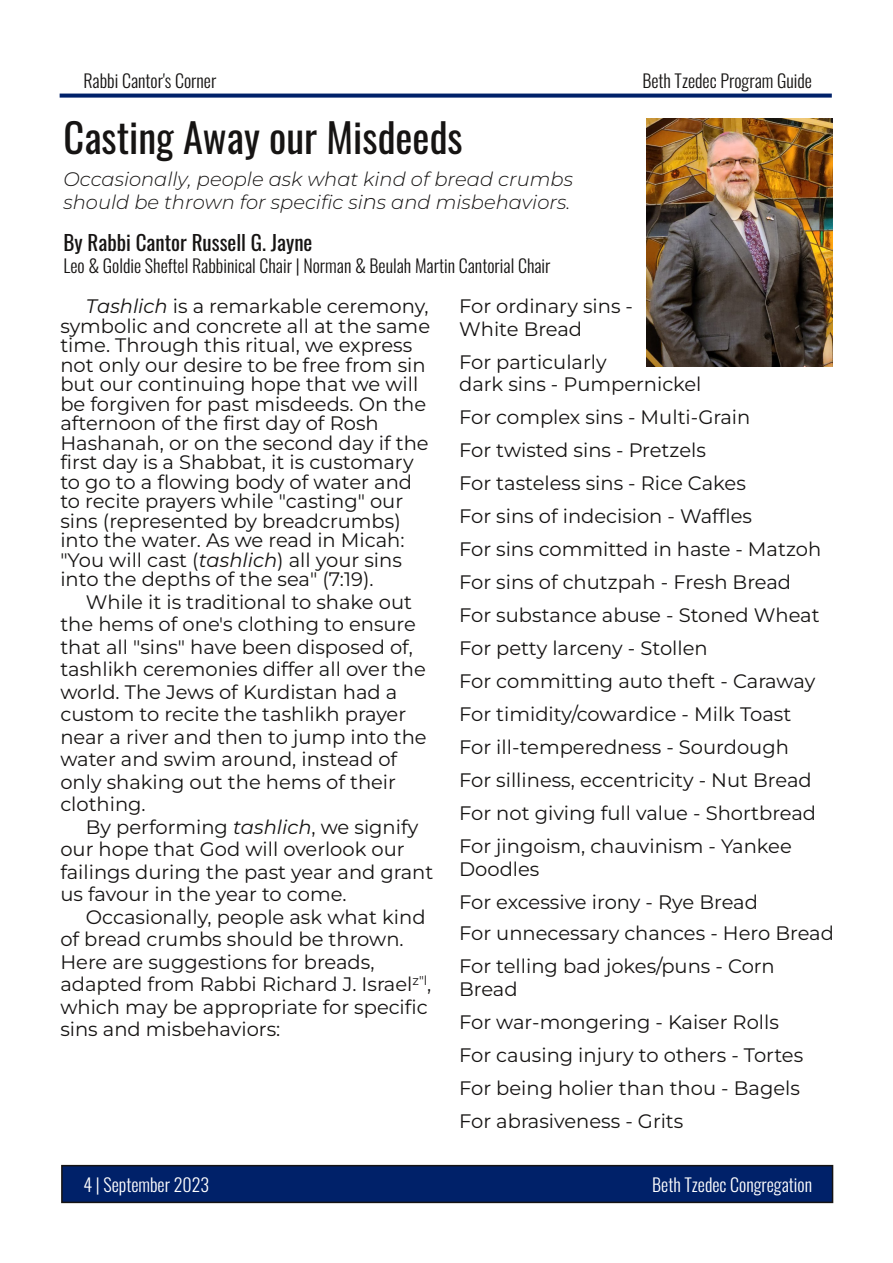
<style>
.page{position:relative;width:893px;height:1263px;background:#fff}
.page>*{position:absolute;margin:0;border:0;box-sizing:border-box;transform-origin:0 0}
.t1{font:40.5px "Oswald";color:#161413}
.t2{font:21px "Oswald";color:#161413}
.t3{font:19.5px/22.5px "Montserrat";color:#161413}
.t4{font:italic 300 19.5px/22.5px "Montserrat";color:#161413}
.t5{font:300 18px "Oswald";color:#161413}
.t6{font:300 18px "Oswald";color:#fff}
.s1{font-size:21px}
.s2{font-style:italic}
</style>
<div class="page">
<div style="left:62px;top:1165px;width:770px;height:37px;background:#002169"></div>
<div style="left:61px;top:1165px;width:772px;height:38px;border:2px solid #161413"></div>
<div style="left:60px;top:94px;width:772px;height:4px;border:2px solid #002169"></div>
<img style="left:646px;top:119px;width:186px;height:248px">
<p class="t5" style="left:83px;top:67px;width:134px">Rabbi Cantor's Corner</p>
<h1 class="t1" style="left:64px;top:105px;width:401px">Casting Away our Misdeeds</h1>
<p class="t4" style="left:64px;top:168px;width:511px">Occasionally, people ask what kind of bread crumbs should be thrown for specific si<span class="s1">n</span>s and misbehaviors.</p>
<p class="t2" style="left:64px;top:226px;width:250px">By Rabbi Cantor Russell G. Jayne</p>
<p class="t5" style="left:64px;top:252px;width:489px">Leo &amp; Goldie Sheftel Rabbinical Chair | Norman &amp; Beulah Martin Cantorial Chair</p>
<p class="t5" style="left:642px;top:67px;width:171px">Beth Tzedec Program Guide</p>
<p class="t3" style="left:60px;top:297px;width:371px;line-height:19.5px;text-indent:26px"><span class="s2">Tashlich</span> is a remarkable ceremony, symbolic and concrete all at the same time. Through this ritual, we express not only our desire to be free from sin but our continuing hope that we will be forgiven for past misdeeds. On the afternoon of the first day of Rosh Hashanah, or on the second day if the first day is a Shabbat, it is customary to go to a flowing body of water and to recite prayers while "casting" our sins (represented by breadcrumbs) into the water. As we read in Micah: "You will cast (<span class="s2">tashlich</span>) all your sins into the depths of the sea" (7:19).</p>
<p class="t3" style="left:60px;top:591px;width:368px;text-indent:26px">While it is traditional to shake out the hems of one's clothing to ensure that all "sins" have been disposed of, tashlikh ceremonies differ all over the world. The Jews of Kurdistan had a custom to recite the tashlikh prayer near a river and then to jump into the water and swim around, instead of only shaking out the hems of their clothing.</p>
<p class="t3" style="left:60px;top:816px;width:374px;text-indent:26px">By performing <span class="s2">tashlich</span>, we signify our hope that God will overlook our failings during the past year and grant us favour in the year to come.</p>
<p class="t3" style="left:60px;top:906px;width:373px;text-indent:26px">Occasionally, people ask what kind of bread crumbs should be thrown.<br>Here are suggestions for breads, adapted from Rabbi Richard J. Israel<sup>z"l</sup>, which may be appropriate for specific sins and misbehaviors:</p>
<p class="t3" style="left:459px;top:295px;width:175px">For ordinary sins -<br>White Bread</p>
<p class="t3" style="left:459px;top:351px;width:244px">For particularly<br>dark sins - Pumpernickel</p>
<p class="t3" style="left:459px;top:401px;width:364px;line-height:33px">For complex sins - Multi-Grain<br>For twisted sins - Pretzels<br>For tasteless sins - Rice Cakes<br>For sins of indecision - Waffles<br>For sins committed in haste - Matzoh For sins of chutzpah - Fresh Bread For substance abuse - Stoned Wheat For petty larceny - Stollen<br>For committing auto theft - Caraway For timidity/cowardice - Milk Toast For ill-temperedness - Sourdough For silliness, eccentricity - Nut Bread For not giving full value - Shortbread For jingoism, chauvinism - Yankee</p>
<p class="t3" style="left:459px;top:853px;width:376px;line-height:32.5px">Doodles<br>For excessive irony - Rye Bread<br>For unnecessary chances - Hero Bread<br>For telling bad jokes/puns - Corn</p>
<p class="t3" style="left:459px;top:972px;width:346px;line-height:33px">Bread<br>For war-mongering - Kaiser Rolls<br>For causing injury to others - Tortes<br>For being holier than thou - Bagels<br>For abrasiveness - Grits</p>
<p class="t6" style="left:83px;top:1170px;width:127px">4 | September 2023</p>
<p class="t6" style="left:652px;top:1170px;width:161px">Beth Tzedec Congregation</p>
</div>
